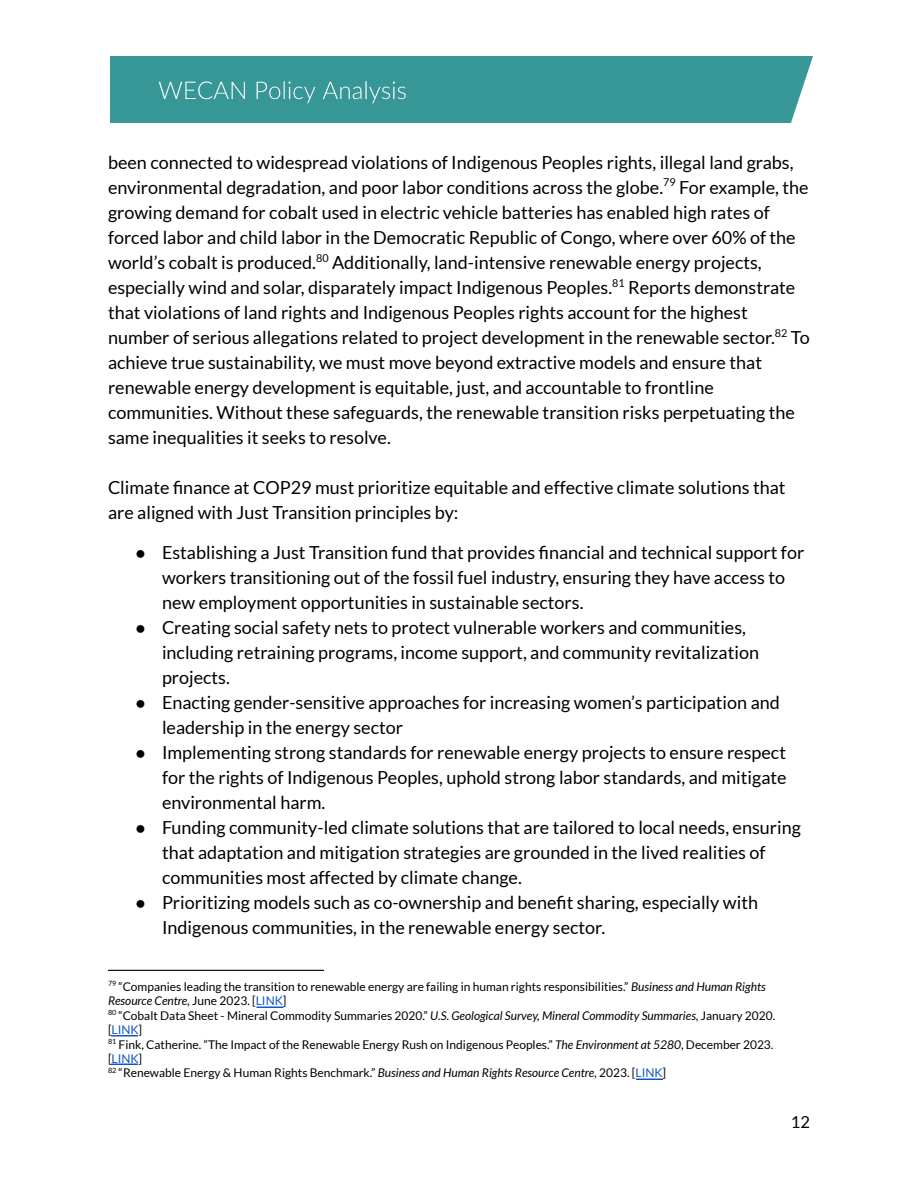
<style>
.page{position:relative;width:918px;height:1188px;background:#fff}
.page>*{position:absolute;margin:0;border:0;box-sizing:border-box;transform-origin:0 0}
.t1{font:18px/25px "Lato";color:#000}
.t2{font:16.5px "Lato";color:#000}
.t3{font:12px/14.4px "Lato";color:#000}
.s1{font-family:"Arial"}
.s2{font-style:italic}
.s3{color:#15c}
</style>
<div class="page">
<hr style="left:108px;top:970px;width:216px;height:1px;background:#000">
<svg style="left:636px;top:1079px;width:27px;height:1px"></svg>
<svg style="left:111px;top:1064px;width:27px;height:1px"></svg>
<svg style="left:111px;top:1035px;width:27px;height:1px"></svg>
<svg style="left:256px;top:1007px;width:28px;height:1px"></svg>
<div style="left:110px;top:56px;width:702px;height:67px;background:#379696"></div>
<p class="t1" style="left:108px;top:149px;width:703px">been connected to widespread violations of Indigenous Peoples rights, illegal land grabs, environmental degradation, and poor labor conditions across the globe.<sup>79</sup> For example, the growing demand for cobalt used in electric vehicle batteries has enabled high rates of forced labor and child labor in the Democratic Republic of Congo, where over 60% of the world’s cobalt is produced.<sup>80</sup> Additionally, land-intensive renewable energy projects, especially wind and solar, disparately impact Indigenous Peoples.<sup>81</sup> Reports demonstrate that violations of land rights and Indigenous Peoples rights account for the highest number of serious allegations related to project development in the renewable sector.<sup>82</sup> To achieve true sustainability, we must move beyond extractive models and ensure that renewable energy development is equitable, just, and accountable to frontline communities. Without these safeguards, the renewable transition risks perpetuating the same inequalities it seeks to resolve.</p>
<p class="t1" style="left:108px;top:474px;width:679px">Climate fi nance at COP29 must prioritize equitable and effective climate solutions that are aligned with Just Transition principles by:</p>
<p class="t1" style="left:162px;top:539px;width:644px;text-indent:-27px"><span class="s1">●</span> Establishing a Just Transition fund that provides fi nancial and technical support for workers transitioning out of the fossil fuel industry, ensuring they have access to new employment opportunities in sustainable sectors.</p>
<p class="t1" style="left:162px;top:614px;width:599px;text-indent:-27px"><span class="s1">●</span> Creating social safety nets to protect vulnerable workers and communities, including retraining programs, income support, and community revitalization projects.</p>
<p class="t1" style="left:162px;top:689px;width:619px;text-indent:-27px"><span class="s1">●</span> Enacting gender-sensitive approaches for increasing women’s participation and leadership in the energy sector</p>
<p class="t1" style="left:162px;top:740px;width:626px;text-align:justify;text-indent:-27px"><span class="s1">●</span> Implementing strong standards for renewable energy projects to ensure respect for the rights of Indigenous Peoples, uphold strong labor standards, and mitigate environmental harm.</p>
<p class="t1" style="left:162px;top:815px;width:640px;text-indent:-27px"><span class="s1">●</span> Funding community-led climate solutions that are tailored to local needs, ensuring that adaptation and mitigation strategies are grounded in the lived realities of communities most affected by climate change.</p>
<p class="t1" style="left:162px;top:890px;width:598px;text-indent:-27px"><span class="s1">●</span> Prioritizing models such as co-ownership and benefit sharing, especially with<br>Indigenous communities, in the renewable energy sector.</p>
<p class="t3" style="left:108px;top:979px;width:659px"><sup>79</sup> “Companies leading the transition to renewable energy are failing in human rights responsibilities.” <span class="s2">Business and Human Rights<br>Resource Centre,</span> June 2023. [<span class="s3">LINK</span>]</p>
<p class="t3" style="left:108px;top:1008px;width:669px"><sup>80</sup> “Cobalt Data Sheet - Mineral Commodity Summaries 2020.” <span class="s2">U.S. Geological Survey, Mineral Commodity Summaries,</span> January 2020. [<span class="s3">LINK</span>]</p>
<p class="t3" style="left:108px;top:1037px;width:667px"><sup>81</sup> Fink, Catherine. “The Impact of the Renewable Energy Rush on Indigenous Peoples.” <span class="s2">The Environment at 5280</span>, December 2023. [<span class="s3">LINK</span>]</p>
<p class="t3" style="left:108px;top:1066px;width:560px"><sup>82</sup> “Renewable Energy &amp; Human Rights Benchmark.” <span class="s2">Business and Human Rights Resource Centre,</span> 2023. [<span class="s3">LINK</span>]</p>
<p class="t2" style="left:791px;top:1111px;width:21px">12</p>
</div>
